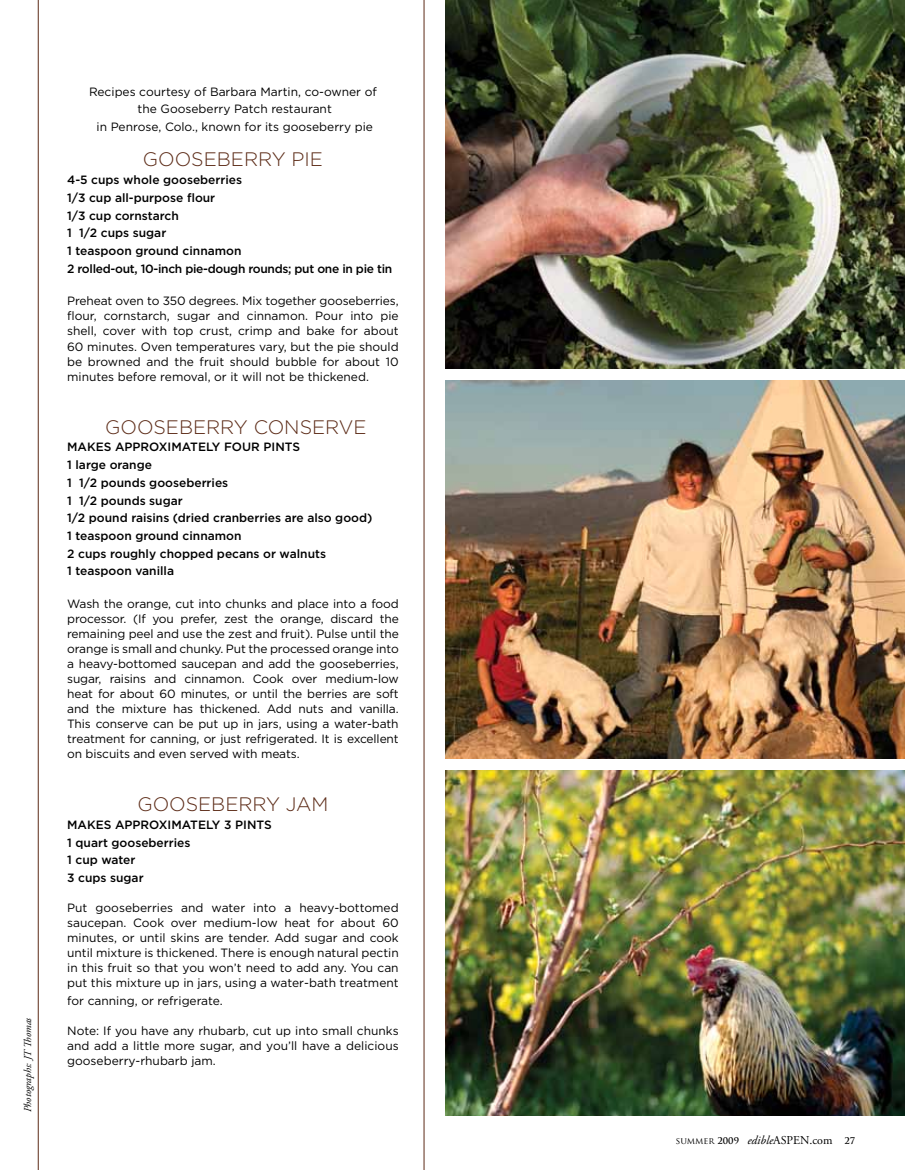
<style>
.page{position:relative;width:905px;height:1170px;background:#fff}
.page>*{position:absolute;margin:0;border:0;box-sizing:border-box;transform-origin:0 0}
.t1{font:300 19.5px "Gotham";color:#5c2b17}
.t2{font:12px/15px "Gotham";color:#000;text-align:justify}
.t3{font:500 12px/17.7px "Gotham";color:#000}
.t4{font:12px "Adobe Garamond Pro";color:#000}
.t5{font:italic 10.5px "Adobe Garamond Pro";color:#000}
.s1{font-family:"Trajan Pro";font-size:9px}
.s2{font-family:"Trajan Pro";font-weight:700;font-size:9px}
.s3{font-style:italic}
</style>
<div class="page">
<svg style="left:38px;top:0;width:386px;height:1169px"></svg>
<img style="left:445px;top:0;width:460px;height:368px">
<img style="left:445px;top:380px;width:460px;height:378px">
<img style="left:445px;top:770px;width:460px;height:345px">
<p class="t5" style="left:22px;top:1111px;width:96px;rotate:-90deg">Photographs: JT Thomas</p>
<p class="t2" style="left:89px;top:82px;width:289px;line-height:17.7px;text-align:center">Recipes courtesy of Barbara Martin, co-owner of the Gooseberry Patch restaurant<br>in Penrose, Colo., known for its gooseberry pie</p>
<h1 class="t1" style="left:143px;top:149px;width:181px">GOOSEBERRY PIE</h1>
<p class="t3" style="left:67px;top:171px;width:327px">4-5 cups whole gooseberries<br>1/3 cup all-purpose flour<br>1/3 cup cornstarch<br>1 1/2 cups sugar<br>1 teaspoon ground cinnamon<br>2 rolled-out, 10-inch pie-dough rounds; put one in pie tin</p>
<p class="t2" style="left:67px;top:293px;width:333px">Preheat oven to 350 degrees. Mix together gooseberries, flour, cornstarch, sugar and cinnamon. Pour into pie shell, cover with top crust, crimp and bake for about 60 minutes. Oven temperatures vary, but the pie should be browned and the fruit should bubble for about 10 minutes before removal, or it will not be thickened.</p>
<h1 class="t1" style="left:105px;top:416px;width:263px">GOOSEBERRY CONSERVE</h1>
<p class="t3" style="left:67px;top:438px;width:307px">Makes approximately four pints<br>1 large orange<br>1 1/2 pounds gooseberries<br>1 1/2 pounds sugar<br>1/2 pound raisins (dried cranberries are also good)<br>1 teaspoon ground cinnamon<br>2 cups roughly chopped pecans or walnuts<br>1 teaspoon vanilla</p>
<p class="t2" style="left:67px;top:596px;width:333px">Wash the orange, cut into chunks and place into a food processor. (If you prefer, zest the orange, discard the remaining peel and use the zest and fruit). Pulse until the orange is small and chunky. Put the processed orange into a heavy-bottomed saucepan and add the gooseberries, sugar, raisins and cinnamon. Cook over medium-low heat for about 60 minutes, or until the berries are soft and the mixture has thickened. Add nuts and vanilla.<br>This conserve can be put up in jars, using a water-bath treatment for canning, or just refrigerated. It is excellent on biscuits and even served with meats.</p>
<h1 class="t1" style="left:137px;top:793px;width:175px">GOOSEBERRY JAM</h1>
<p class="t3" style="left:67px;top:815px;width:206px">Makes approximately 3 pints<br>1 quart gooseberries<br>1 cup water<br>3 cups sugar</p>
<p class="t2" style="left:67px;top:900px;width:333px">Put gooseberries and water into a heavy-bottomed saucepan. Cook over medium-low heat for about 60 minutes, or until skins are tender. Add sugar and cook until mixture is thickened. There is enough natural pectin in this fruit so that you won’t need to add any. You can put this mixture up in jars, using a water-bath treatment</p>
<p class="t2" style="left:67px;top:992px;width:157px">for canning, or refrigerate.</p>
<p class="t2" style="left:67px;top:1022px;width:333px">Note: If you have any rhubarb, cut up into small chunks and add a little more sugar, and you’ll have a delicious gooseberry-rhubarb jam.</p>
<p class="t4" style="left:676px;top:1132px;width:181px"><span class="s1">SUMMER</span> <span class="s2">2009</span> <span class="s3">edible</span>ASPEN.com <span class="s2">27</span></p>
</div>
